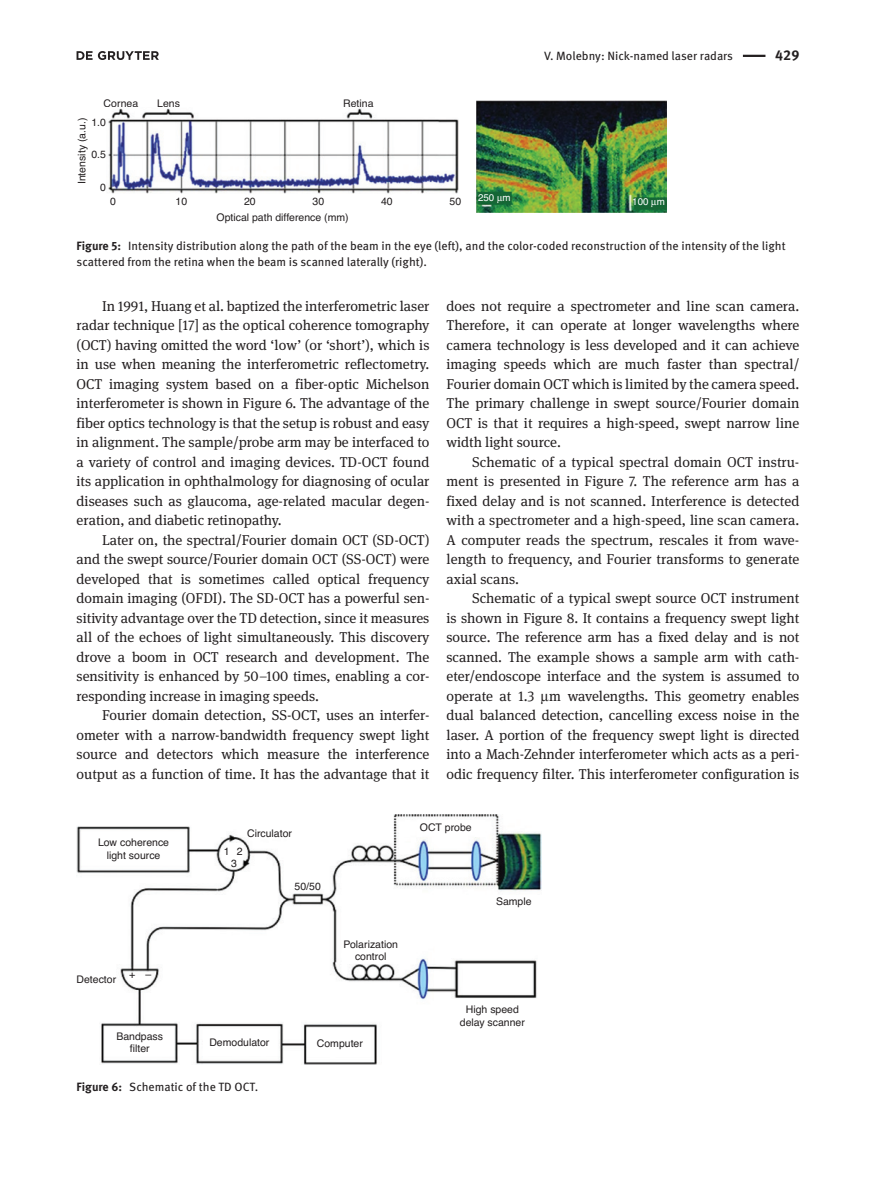
<style>
.page{position:relative;width:893px;height:1191px;background:#fff}
.page>*{position:absolute;margin:0;border:0;box-sizing:border-box;transform-origin:0 0}
.t1{font:14.25px/19.5px "DG Meta Serif Science";color:#231f20;text-align:justify}
.t2{font:700 14.25px "DG Meta Science";color:#231f20}
.t3{font:12px/16.5px "DG Meta Science";color:#231f20}
.t4{font:10.5px/12.6px "Helvetica";color:#231f20;text-align:center}
.t5{font:9.75px "Helvetica";color:#fff}
.s1{font-weight:700}
</style>
<div class="page">
<hr style="left:743px;top:55px;width:22px;height:2px;background:#231f20">
<img style="left:476px;top:100px;width:190px;height:112px">
<img style="left:108px;top:107px;width:351px;height:87px">
<img style="left:77px;top:814px;width:464px;height:250px">
<svg style="left:77px;top:51px;width:82px;height:9px"></svg>
<svg style="left:497px;top:196px;width:6px;height:7px"></svg>
<svg style="left:651px;top:200px;width:6px;height:7px"></svg>
<p class="t4" style="left:104px;top:97px;width:36px">Cornea</p>
<p class="t4" style="left:157px;top:97px;width:24px">Lens</p>
<p class="t4" style="left:343px;top:97px;width:32px">Retina</p>
<p class="t4" style="left:91px;top:115px;width:16px">1.0</p>
<p class="t4" style="left:75px;top:184px;width:68px;rotate:-90deg">Intensity (a.u.)</p>
<p class="t4" style="left:91px;top:148px;width:16px">0.5</p>
<p class="t4" style="left:100px;top:181px;width:7px">0</p>
<p class="t3" style="left:544px;top:47px;width:190px">V. Molebny: Nick-named laser radars</p>
<p class="t2" style="left:775px;top:44px;width:26px">429</p>
<p class="t5" style="left:478px;top:191px;width:34px">250 m</p>
<p class="t4" style="left:176px;top:195px;width:13px">10</p>
<p class="t4" style="left:217px;top:193px;width:134px;line-height:15.8px;text-align:left;text-indent:28px">20<br>Optical path difference (mm)</p>
<p class="t4" style="left:313px;top:195px;width:13px">30</p>
<p class="t4" style="left:381px;top:195px;width:13px">40</p>
<p class="t4" style="left:450px;top:195px;width:13px">50</p>
<p class="t4" style="left:110px;top:195px;width:7px">0</p>
<p class="t5" style="left:632px;top:196px;width:34px">100 m</p>
<p class="t3" style="left:77px;top:237px;width:711px"><span class="s1">Figure 5:</span> Intensity distribution along the path of the beam in the eye (left), and the color-coded reconstruction of the intensity of the light scattered from the retina when the beam is scanned laterally (right).</p>
<p class="t1" style="left:77px;top:296px;width:354px;text-indent:26px">In 1991, Huang et al. baptized the interferometric laser radar technique [17] as the optical coherence tomography (OCT) having omitted the word ‘low’ (or ‘short’), which is in use when meaning the interferometric reflectometry.<br>OCT imaging system based on a fiber-optic Michelson interferometer is shown in Figure 6. The advantage of the fiber optics technology is that the setup is robust and easy in alignment. The sample/probe arm may be interfaced to a variety of control and imaging devices. TD-OCT found its application in ophthalmology for diagnosing of ocular diseases such as glaucoma, age-related macular degen&shy;eration, and diabetic retinopathy.</p>
<p class="t1" style="left:77px;top:530px;width:354px;text-indent:26px">Later on, the spectral/Fourier domain OCT (SD-OCT) and the swept source/Fourier domain OCT (SS-OCT) were developed that is sometimes called optical frequency domain imaging (OFDI). The SD-OCT has a powerful sen&shy;sitivity advantage over the TD detection, since it measures all of the echoes of light simultaneously. This discovery drove a boom in OCT research and development. The sensitivity is enhanced by 50–100 times, enabling a cor&shy;responding increase in imaging speeds.</p>
<p class="t1" style="left:77px;top:705px;width:354px;text-indent:26px">Fourier domain detection, SS-OCT, uses an interfer&shy;ometer with a narrow-bandwidth frequency swept light source and detectors which measure the interference output as a function of time. It has the advantage that it</p>
<p class="t1" style="left:446px;top:296px;width:354px">does not require a spectrometer and line scan camera.<br>Therefore, it can operate at longer wavelengths where camera technology is less developed and it can achieve imaging speeds which are much faster than spectral/ Fourier domain OCT which is limited by the camera speed.<br>The primary challenge in swept source/Fourier domain OCT is that it requires a high-speed, swept narrow line width light source.</p>
<p class="t1" style="left:446px;top:451px;width:354px;text-indent:26px">Schematic of a typical spectral domain OCT instru&shy;ment is presented in Figure 7. The reference arm has a fixed delay and is not scanned. Interference is detected with a spectrometer and a high-speed, line scan camera.<br>A computer reads the spectrum, rescales it from wave&shy;length to frequency, and Fourier transforms to generate axial scans.</p>
<p class="t1" style="left:446px;top:588px;width:354px;text-indent:26px">Schematic of a typical swept source OCT instrument is shown in Figure 8. It contains a frequency swept light source. The reference arm has a fixed delay and is not scanned. The example shows a sample arm with cath&shy;eter/endoscope interface and the system is assumed to operate at 1.3 m wavelengths. This geometry enables dual balanced detection, cancelling excess noise in the laser. A portion of the frequency swept light is directed into a Mach-Zehnder interferometer which acts as a peri&shy;odic frequency filter. This interferometer configuration is</p>
<p class="t4" style="left:98px;top:836px;width:73px">Low coherence light source</p>
<p class="t4" style="left:77px;top:972px;width:41px">Detector</p>
<p class="t4" style="left:129px;top:967px;width:24px">+ –</p>
<p class="t4" style="left:116px;top:1029px;width:48px">Bandpass filter</p>
<p class="t4" style="left:247px;top:826px;width:46px">Circulator</p>
<p class="t4" style="left:224px;top:844px;width:20px;line-height:12px">1 2<br>3</p>
<p class="t4" style="left:295px;top:880px;width:28px">50/50</p>
<p class="t4" style="left:344px;top:937px;width:56px">Polarization control</p>
<p class="t4" style="left:209px;top:1036px;width:62px">Demodulator</p>
<p class="t4" style="left:317px;top:1036px;width:48px">Computer</p>
<p class="t3" style="left:77px;top:1078px;width:183px"><span class="s1">Figure 6:</span> Schematic of the TD OCT.</p>
<p class="t4" style="left:420px;top:820px;width:53px">OCT probe</p>
<p class="t4" style="left:496px;top:895px;width:37px">Sample</p>
<p class="t4" style="left:460px;top:1003px;width:67px">High speed delay scanner</p>
</div>
